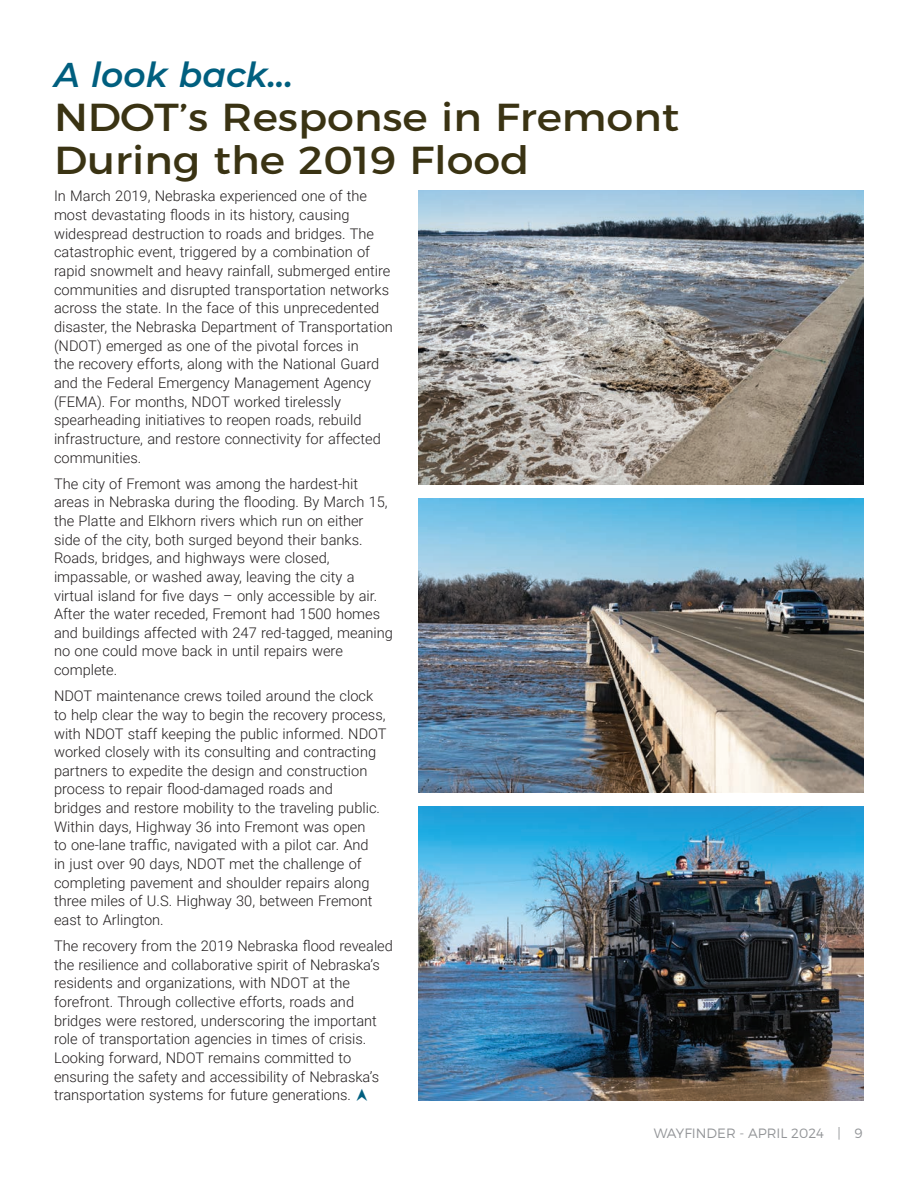
<style>
.page{position:relative;width:918px;height:1188px;background:#fff}
.page>*{position:absolute;margin:0;border:0;box-sizing:border-box;transform-origin:0 0}
.t1{font:39px/43.5px "Montserrat";color:#3a3313;scale:1.1 1}
.t2{font:italic 600 34.5px "Montserrat";color:#005f7f}
.t3{font:300 14.7px/18.6px "Roboto";color:#231f20}
.t4{font:300 13.5px "Montserrat";color:#939598}
</style>
<div class="page">
<img style="left:418px;top:190px;width:446px;height:294px">
<img style="left:418px;top:498px;width:446px;height:294px">
<img style="left:418px;top:806px;width:446px;height:294px">
<h2 class="t2" style="left:54px;top:51px;width:241px">A look back...</h2>
<h1 class="t1" style="left:54px;top:95px;width:570px">NDOT’s Response in Fremont<br>During the 2019 Flood</h1>
<p class="t3" style="left:54px;top:186px;width:340px">In March 2019, Nebraska experienced one of the most devastating floods in its history, causing widespread destruction to roads and bridges. The catastrophic event, triggered by a combination of rapid snowmelt and heavy rainfall, submerged entire communities and disrupted transportation networks across the state. In the face of this unprecedented disaster, the Nebraska Department of Transportation (NDOT) emerged as one of the pivotal forces in<br>the recovery efforts, along with the National Guard and the Federal Emergency Management Agency (FEMA). For months, NDOT worked tirelessly spearheading initiatives to reopen roads, rebuild infrastructure, and restore connectivity for affected communities.</p>
<p class="t3" style="left:54px;top:474px;width:341px">The city of Fremont was among the hardest-hit areas in Nebraska during the flooding. By March 15, the Platte and Elkhorn rivers which run on either side of the city, both surged beyond their banks.<br>Roads, bridges, and highways were closed, impassable, or washed away, leaving the city a virtual island for five days – only accessible by air.<br>After the water receded, Fremont had 1500 homes and buildings affected with 247 red-tagged, meaning no one could move back in until repairs were complete.</p>
<p class="t3" style="left:54px;top:686px;width:334px">NDOT maintenance crews toiled around the clock to help clear the way to begin the recovery process, with NDOT staff keeping the public informed. NDOT worked closely with its consulting and contracting partners to expedite the design and construction process to repair flood-damaged roads and<br>bridges and restore mobility to the traveling public.<br>Within days, Highway 36 into Fremont was open<br>to one-lane traffic, navigated with a pilot car. And<br>in just over 90 days, NDOT met the challenge of completing pavement and shoulder repairs along three miles of U.S. Highway 30, between Fremont east to Arlington.</p>
<p class="t3" style="left:54px;top:936px;width:341px">The recovery from the 2019 Nebraska flood revealed the resilience and collaborative spirit of Nebraska’s residents and organizations, with NDOT at the forefront. Through collective efforts, roads and bridges were restored, underscoring the important role of transportation agencies in times of crisis.<br>Looking forward, NDOT remains committed to ensuring the safety and accessibility of Nebraska’s transportation systems for future generations.</p>
<p class="t4" style="left:654px;top:1125px;width:210px">WAYFINDER - APRIL 2024 | 9</p>
</div>
